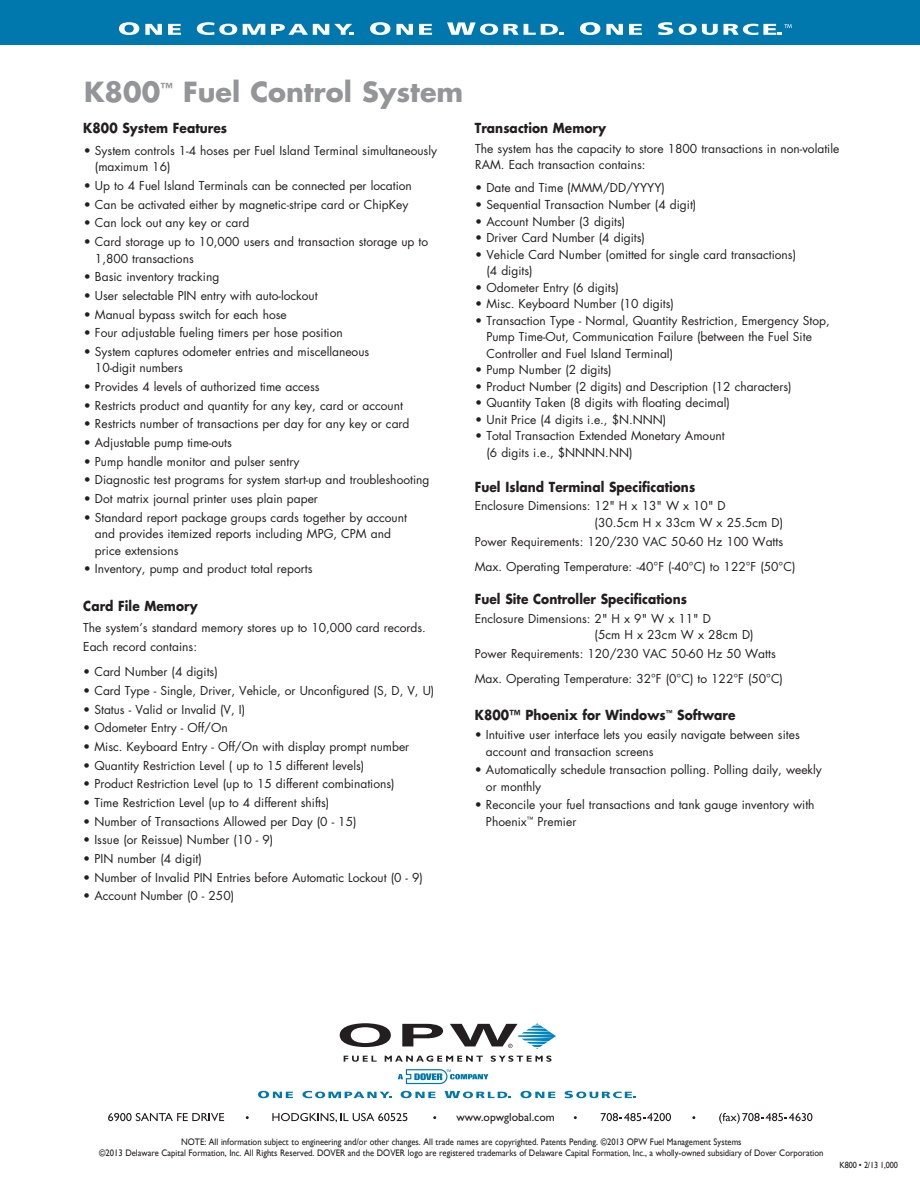
<style>
.page{position:relative;width:920px;height:1187px;background:#fff}
.page>*{position:absolute;margin:0;border:0;box-sizing:border-box;transform-origin:0 0}
.t1{font:700 27px "Futura";color:#939598}
.t2{font:700 13.5px "Futura";letter-spacing:.005em;color:#231f20;scale:.9 1}
.t3{font:12px/16.5px "Futura";color:#231f20}
.t4{font:11.7px "Gill Sans";color:#231f20}
.t5{font:9.45px/11.4px "Gill Sans";color:#231f20;text-align:center;scale:.91 1}
.t6{font:9px "Gill Sans";letter-spacing:-.02em;color:#231f20;scale:.91 1}
</style>
<div class="page">
<svg style="left:108px;top:1113px;width:116px;height:8px"></svg>
<svg style="left:272px;top:1113px;width:135px;height:9px"></svg>
<svg style="left:600px;top:1113px;width:71px;height:8px"></svg>
<svg style="left:258px;top:1091px;width:35px;height:7px"></svg>
<svg style="left:302px;top:1091px;width:90px;height:7px"></svg>
<svg style="left:400px;top:1091px;width:35px;height:7px"></svg>
<svg style="left:444px;top:1091px;width:67px;height:7px"></svg>
<svg style="left:520px;top:1091px;width:35px;height:7px"></svg>
<svg style="left:564px;top:1091px;width:71px;height:7px"></svg>
<svg style="left:719px;top:1113px;width:93px;height:11px"></svg>
<svg style="left:340px;top:1023px;width:51px;height:24px"></svg>
<svg style="left:402px;top:1024px;width:41px;height:22px"></svg>
<svg style="left:450px;top:1023px;width:106px;height:26px"></svg>
<svg style="left:343px;top:1056px;width:33px;height:6px"></svg>
<svg style="left:384px;top:1056px;width:99px;height:6px"></svg>
<svg style="left:490px;top:1056px;width:61px;height:6px"></svg>
<svg style="left:398px;top:1069px;width:90px;height:15px"></svg>
<div style="left:0;top:0;width:920px;height:45px;background:#0078ae"></div>
<svg style="left:119px;top:22px;width:20px;height:13px"></svg>
<svg style="left:145px;top:24px;width:17px;height:11px"></svg>
<svg style="left:168px;top:24px;width:13px;height:11px"></svg>
<svg style="left:197px;top:22px;width:40px;height:13px"></svg>
<svg style="left:243px;top:24px;width:22px;height:11px"></svg>
<svg style="left:271px;top:24px;width:82px;height:11px"></svg>
<svg style="left:370px;top:22px;width:20px;height:13px"></svg>
<svg style="left:396px;top:24px;width:17px;height:11px"></svg>
<svg style="left:419px;top:24px;width:13px;height:11px"></svg>
<svg style="left:447px;top:22px;width:116px;height:13px"></svg>
<svg style="left:580px;top:22px;width:20px;height:13px"></svg>
<svg style="left:606px;top:24px;width:17px;height:11px"></svg>
<svg style="left:629px;top:24px;width:13px;height:11px"></svg>
<svg style="left:658px;top:22px;width:38px;height:13px"></svg>
<svg style="left:702px;top:24px;width:15px;height:11px"></svg>
<svg style="left:723px;top:24px;width:68px;height:11px"></svg>
<hr style="left:45px;top:829px;width:33px;height:1px;background:#000">
<hr style="left:45px;top:14px;width:33px;height:1px;background:#000">
<h1 class="t1" style="left:84px;top:74px;width:380px">K800<sup>™</sup> Fuel Control System</h1>
<p class="t2" style="left:83px;top:119px;width:161px">K800 System Features</p>
<p class="t3" style="left:95px;top:142px;width:344px;text-indent:-11px">• System controls 1-4 hoses per Fuel Island Terminal simultaneously (maximum 16)</p>
<p class="t3" style="left:84px;top:178px;width:330px">• Up to 4 Fuel Island Terminals can be connected per location</p>
<p class="t3" style="left:84px;top:196px;width:326px">• Can be activated either by magnetic-stripe card or ChipKey</p>
<p class="t3" style="left:84px;top:215px;width:167px">• Can lock out any key or card</p>
<p class="t3" style="left:95px;top:234px;width:335px;text-indent:-11px">• Card storage up to 10,000 users and transaction storage up to<br>1,800 transactions</p>
<p class="t3" style="left:84px;top:269px;width:137px">• Basic inventory tracking</p>
<p class="t3" style="left:84px;top:287px;width:235px">• User selectable PIN entry with auto-lockout</p>
<p class="t3" style="left:84px;top:306px;width:204px">• Manual bypass switch for each hose</p>
<p class="t3" style="left:84px;top:325px;width:260px">• Four adjustable fueling timers per hose position</p>
<p class="t3" style="left:95px;top:343px;width:276px;text-indent:-11px">• System captures odometer entries and miscellaneous<br>10-digit numbers</p>
<p class="t3" style="left:84px;top:378px;width:237px">• Provides 4 levels of authorized time access</p>
<p class="t3" style="left:84px;top:397px;width:321px">• Restricts product and quantity for any key, card or account</p>
<p class="t3" style="left:84px;top:416px;width:327px">• Restricts number of transactions per day for any key or card</p>
<p class="t3" style="left:84px;top:434px;width:150px">• Adjustable pump time-outs</p>
<p class="t3" style="left:84px;top:453px;width:217px">• Pump handle monitor and pulser sentry</p>
<p class="t3" style="left:84px;top:472px;width:347px">• Diagnostic test programs for system start-up and troubleshooting</p>
<p class="t3" style="left:84px;top:490px;width:236px">• Dot matrix journal printer uses plain paper</p>
<p class="t3" style="left:95px;top:509px;width:313px;text-indent:-11px">• Standard report package groups cards together by account and provides itemized reports including MPG, CPM and price extensions</p>
<p class="t3" style="left:84px;top:561px;width:230px">• Inventory, pump and product total reports</p>
<p class="t2" style="left:83px;top:597px;width:129px">Card File Memory</p>
<p class="t3" style="left:83px;top:619px;width:344px;line-height:18.6px">The system’s standard memory stores up to 10,000 card records.<br>Each record contains:</p>
<p class="t3" style="left:83px;top:664px;width:136px">• Card Number (4 digits)</p>
<p class="t3" style="left:83px;top:682px;width:352px">• Card Type - Single, Driver, Vehicle, or Unconfigured (S, D, V, U)</p>
<p class="t3" style="left:83px;top:701px;width:163px">• Status - Valid or Invalid (V, I)</p>
<p class="t3" style="left:83px;top:720px;width:146px">• Odometer Entry - Off/On</p>
<p class="t3" style="left:83px;top:738px;width:327px">• Misc. Keyboard Entry - Off/On with display prompt number</p>
<p class="t3" style="left:83px;top:757px;width:282px">• Quantity Restriction Level ( up to 15 different levels)</p>
<p class="t3" style="left:83px;top:776px;width:313px">• Product Restriction Level (up to 15 different combinations)</p>
<p class="t3" style="left:83px;top:794px;width:248px">• Time Restriction Level (up to 4 different shifts)</p>
<p class="t3" style="left:83px;top:813px;width:275px">• Number of Transactions Allowed per Day (0 - 15)</p>
<p class="t3" style="left:83px;top:832px;width:191px">• Issue (or Reissue) Number (10 - 9)</p>
<p class="t3" style="left:83px;top:850px;width:120px">• PIN number (4 digit)</p>
<p class="t3" style="left:83px;top:869px;width:341px">• Number of Invalid PIN Entries before Automatic Lockout (0 - 9)</p>
<p class="t3" style="left:83px;top:888px;width:152px">• Account Number (0 - 250)</p>
<p class="t2" style="left:475px;top:119px;width:147px">Transaction Memory</p>
<p class="t3" style="left:475px;top:140px;width:365px">The system has the capacity to store 1800 transactions in non-volatile<br>RAM. Each transaction contains:</p>
<p class="t3" style="left:475px;top:180px;width:191px">• Date and Time (MMM/DD/YYYY)</p>
<p class="t3" style="left:475px;top:196px;width:223px">• Sequential Transaction Number (4 digit)</p>
<p class="t3" style="left:475px;top:213px;width:151px">• Account Number (3 digits)</p>
<p class="t3" style="left:475px;top:229px;width:171px">• Driver Card Number (4 digits)</p>
<p class="t3" style="left:486px;top:246px;width:311px;text-indent:-11px">• Vehicle Card Number (omitted for single card transactions) (4 digits)</p>
<p class="t3" style="left:475px;top:279px;width:145px">• Odometer Entry (6 digits)</p>
<p class="t3" style="left:475px;top:295px;width:200px">• Misc. Keyboard Number (10 digits)</p>
<p class="t3" style="left:486px;top:312px;width:345px;text-indent:-11px">• Transaction Type - Normal, Quantity Restriction, Emergency Stop,<br>Pump Time-Out, Communication Failure (between the Fuel Site<br>Controller and Fuel Island Terminal)</p>
<p class="t3" style="left:475px;top:361px;width:138px">• Pump Number (2 digits)</p>
<p class="t3" style="left:475px;top:378px;width:318px">• Product Number (2 digits) and Description (12 characters)</p>
<p class="t3" style="left:475px;top:394px;width:256px">• Quantity Taken (8 digits with floating decimal)</p>
<p class="t3" style="left:475px;top:411px;width:192px">• Unit Price (4 digits i.e., $N.NNN)</p>
<p class="t3" style="left:486px;top:427px;width:240px;text-indent:-11px">• Total Transaction Extended Monetary Amount (6 digits i.e., $NNNN.NN)</p>
<p class="t2" style="left:475px;top:478px;width:246px">Fuel Island Terminal Specifications</p>
<p class="t3" style="left:594px;top:498px;width:190px;text-indent:-120px">Enclosure Dimensions: 12" H x 13" W x 10" D<br>(30.5cm H x 33cm W x 25.5cm D)</p>
<p class="t3" style="left:475px;top:529px;width:322px;line-height:25.3px">Power Requirements: 120/230 VAC 50-60 Hz 100 Watts<br>Max. Operating Temperature: -40°F (-40°C) to 122°F (50°C)</p>
<p class="t2" style="left:475px;top:590px;width:237px">Fuel Site Controller Specifications</p>
<p class="t3" style="left:594px;top:610px;width:160px;text-indent:-120px">Enclosure Dimensions: 2" H x 9" W x 11" D<br>(5cm H x 23cm W x 28cm D)</p>
<p class="t3" style="left:475px;top:641px;width:310px;line-height:25.3px">Power Requirements: 120/230 VAC 50-60 Hz 50 Watts<br>Max. Operating Temperature: 32°F (0°C) to 122°F (50°C)</p>
<p class="t2" style="left:475px;top:706px;width:291px">K800™ Phoenix for Windows<sup>™</sup> Software</p>
<p class="t3" style="left:486px;top:727px;width:315px;text-indent:-11px">• Intuitive user interface lets you easily navigate between sites account and transaction screens</p>
<p class="t3" style="left:486px;top:762px;width:337px;text-indent:-11px">• Automatically schedule transaction polling. Polling daily, weekly or monthly</p>
<p class="t3" style="left:486px;top:797px;width:330px;text-indent:-11px">• Reconcile your fuel transactions and tank gauge inventory with<br>Phoenix<sup>™</sup> Premier</p>
<p class="t4" style="left:456px;top:1110px;width:100px">www.opwglobal.com</p>
<p class="t5" style="left:99px;top:1136px;width:797px">NOTE: All information subject to engineering and/or other changes. All trade names are copyrighted. Patents Pending. ©2013 OPW Fuel Management Systems<br>©2013 Delaware Capital Formation, Inc. All Rights Reserved. DOVER and the DOVER logo are registered trademarks of Delaware Capital Formation, Inc., a wholly-owned subsidiary of Dover Corporation</p>
<p class="t6" style="left:839px;top:1159px;width:65px">K800 • 2/13 1,000</p>
</div>
